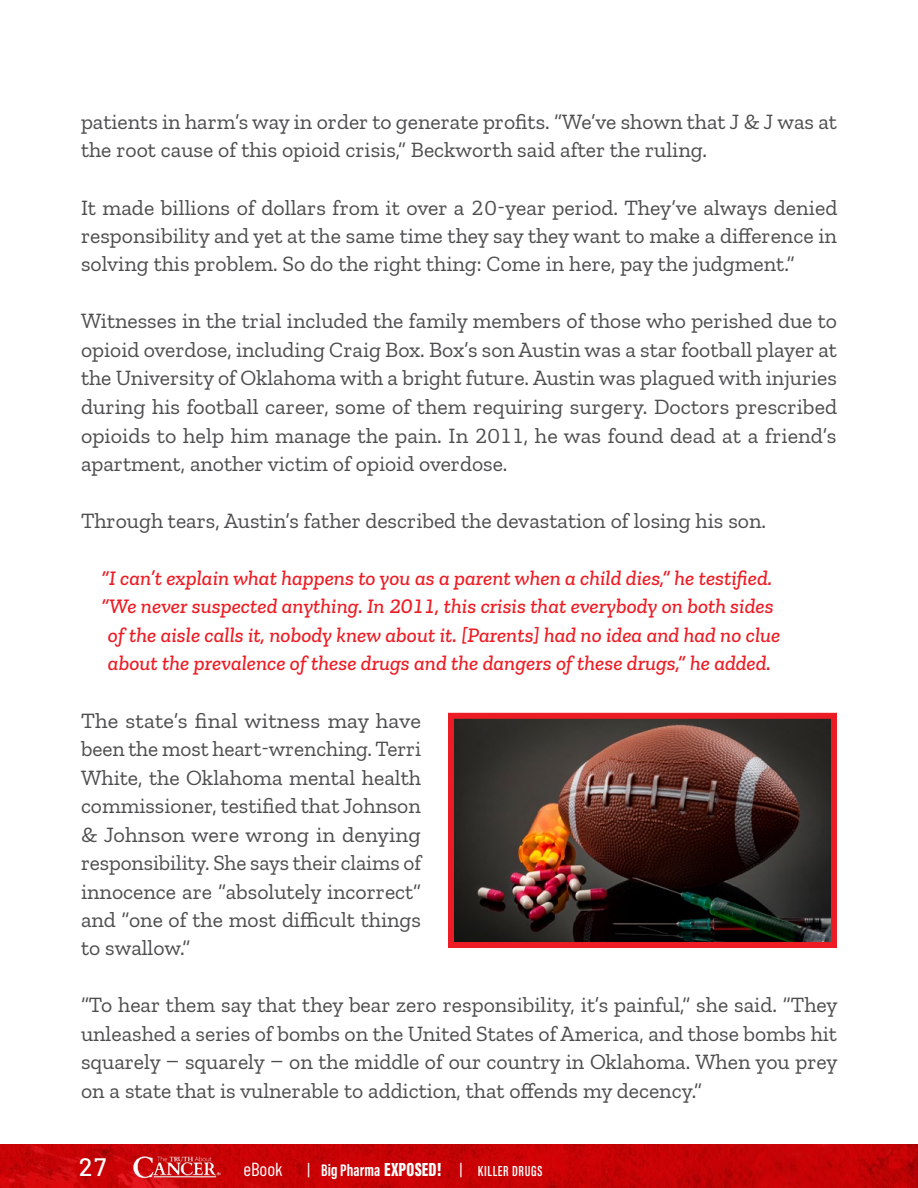
<style>
.page{position:relative;width:918px;height:1188px;background:#fff}
.page>*{position:absolute;margin:0;border:0;box-sizing:border-box;transform-origin:0 0}
.t1{font:500 25.2px "Barlow";color:#fff}
.t2{font:21.75px/28.5px "Zilla Slab";color:#4d4d4f;text-align:justify}
.t3{font:italic 500 21px/28.5px "Zilla Slab";color:#ed1c24;text-align:center}
.t4{font:18.9px "Barlow Condensed";color:#fff}
.t5{font:15px "Acumin Variable Concept";letter-spacing:.045em;color:#fff}
.s1{font-family:"Barlow Condensed";font-size:17.25px}
.s2{font-size:17.25px}
.s3{font-size:19.5px}
</style>
<div class="page">
<img style="left:455px;top:720px;width:375px;height:221px">
<div style="left:448px;top:713px;width:389px;height:235px;border:6px solid #ed1c24"></div>
<img style="left:0;top:1144px;width:918px;height:44px">
<img style="left:133px;top:1156px;width:88px;height:22px">
<p class="t2" style="left:81px;top:108px;width:758px">patients in harm’s way in order to generate profits. “We’ve shown that J &amp; J was at the root cause of this opioid crisis,” Beckworth said after the ruling.</p>
<p class="t2" style="left:81px;top:193px;width:758px">It made billions of dollars from it over a 20-year period. They’ve always denied responsibility and yet at the same time they say they want to make a difference in solving this problem. So do the right thing: Come in here, pay the judgment.”</p>
<p class="t2" style="left:81px;top:307px;width:758px">Witnesses in the trial included the family members of those who perished due to opioid overdose, including Craig Box. Box’s son Austin was a star football player at the University of Oklahoma with a bright future. Austin was plagued with injuries during his football career, some of them requiring surgery. Doctors prescribed opioids to help him manage the pain. In 2011, he was found dead at a friend’s apartment, another victim of opioid overdose.</p>
<p class="t2" style="left:81px;top:507px;width:687px">Through tears, Austin’s father described the devastation of losing his son.</p>
<p class="t3" style="left:101px;top:564px;width:681px">“I can’t explain what happens to you as a parent when a child dies,” he testified. “We never suspected anything. In 2011, this crisis that everybody on both sides of the aisle calls it, nobody knew about it. [Parents] had no idea and had no clue about the prevalence of these drugs and the dangers of these drugs,” he added.</p>
<p class="t2" style="left:81px;top:706px;width:342px">The state’s final witness may have been the most heart-wrenching. Terri White, the Oklahoma mental health commissioner, testified that Johnson &amp; Johnson were wrong in denying responsibility. She says their claims of innocence are “absolutely incorrect” and “one of the most difficult things to swallow.”</p>
<p class="t2" style="left:81px;top:991px;width:758px">“To hear them say that they bear zero responsibility, it’s painful,” she said. “They unleashed a series of bombs on the United States of America, and those bombs hit squarely – squarely – on the middle of our country in Oklahoma. When you prey on a state that is vulnerable to addiction, that offends my decency.”</p>
<p class="t1" style="left:79px;top:1149px;width:29px">27</p>
<p class="t4" style="left:243px;top:1156px;width:41px">eBook</p>
<p class="t5" style="left:308px;top:1160px;width:236px"><span class="s1">|</span> <span class="s2">BIG PHARMA</span> <span class="s3">EXPOSED!</span> <span class="s1">|</span> KILLER DRU GS</p>
</div>
